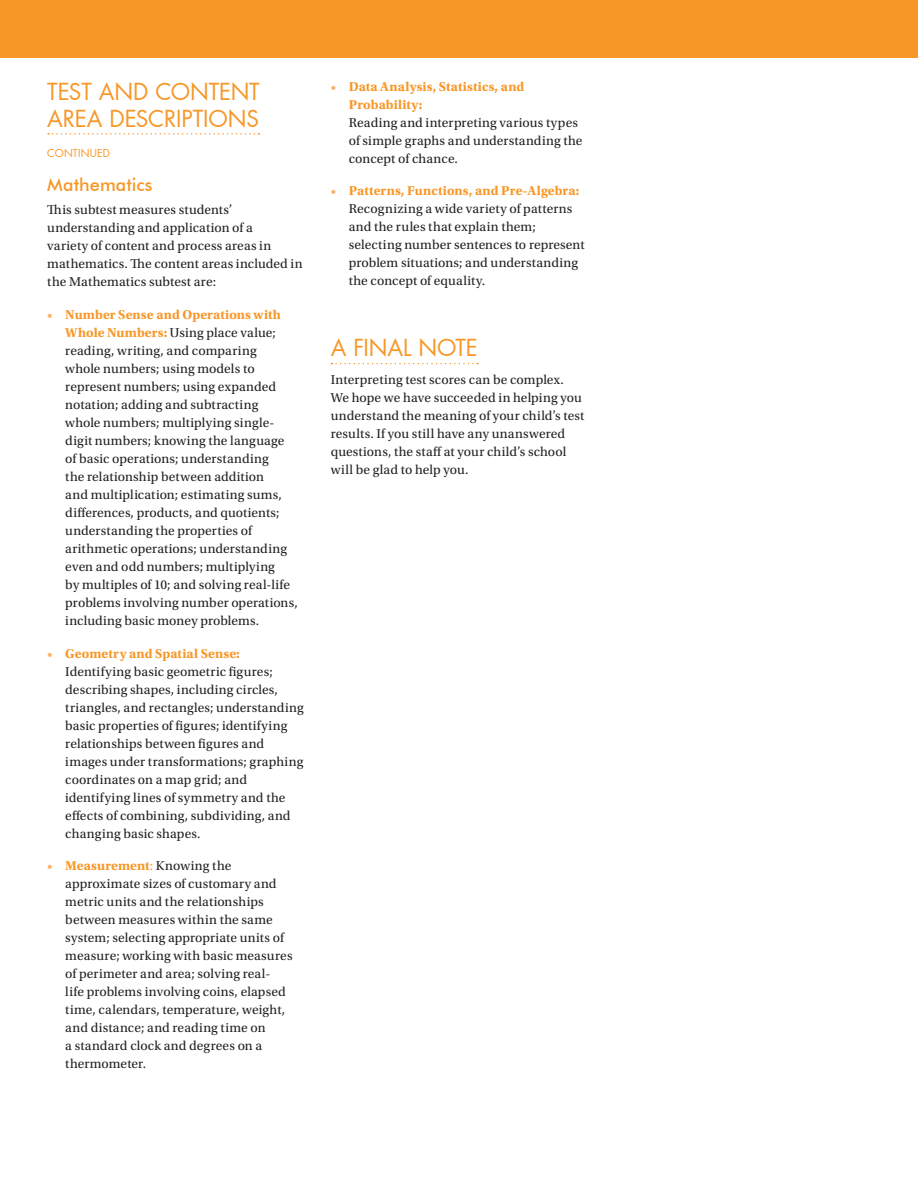
<style>
.page{position:relative;width:918px;height:1188px;background:#fff}
.page>*{position:absolute;margin:0;border:0;box-sizing:border-box;transform-origin:0 0}
.t1{font:22.5px/27px "Futura Std";letter-spacing:-.005em;color:#f79727}
.t2{font:500 18px "Futura BT";letter-spacing:.005em;color:#f79727}
.t3{font:13.5px/18px "Utopia Std";letter-spacing:.01em;color:#231f20}
.t4{font:700 13.5px/18px "Utopia Std";letter-spacing:.01em;color:#f79727}
.t5{font:10.5px "Futura Std";letter-spacing:.02em;color:#f79727}
.s1{color:#fbb467}
.s2{font-weight:700;color:#f79727}
.s3{color:#f79727}
.s4{font-weight:400;color:#fbb467}
</style>
<div class="page">
<svg style="left:48px;top:133px;width:211px;height:2px"></svg>
<svg style="left:332px;top:363px;width:146px;height:1px"></svg>
<div style="left:0;top:0;width:918px;height:58px;background:#f79727"></div>
<h1 class="t1" style="left:47px;top:80px;width:214px">TEST AND CONTENT<br>AREA DESCRIPTIONS</h1>
<p class="t5" style="left:47px;top:149px;width:64px">CONTINUED</p>
<h2 class="t2" style="left:47px;top:177px;width:107px">Mathematics</h2>
<p class="t3" style="left:47px;top:202px;width:257px">This subtest measures students’ understanding and application of a<br>variety of content and process areas in mathematics. The content areas included in the Mathematics subtest are:</p>
<p class="t3" style="left:65px;top:307px;width:234px;text-indent:-18px"><span class="s1">•</span> <span class="s2">Number Sense and Operations with Whole Numbers:</span> Using place value; reading, writing, and comparing<br>whole numbers; using models to represent numbers; using expanded notation; adding and subtracting<br>whole numbers; multiplying single&shy;digit numbers; knowing the language of basic operations; understanding<br>the relationship between addition<br>and multiplication; estimating sums, differences, products, and quotients; understanding the properties of arithmetic operations; understanding even and odd numbers; multiplying<br>by multiples of 10; and solving real-life problems involving number operations, including basic money problems.</p>
<p class="t3" style="left:65px;top:645px;width:240px;text-indent:-18px"><span class="s1">•</span> <span class="s2">Geometry and Spatial Sense:<br></span>Identifying basic geometric figures; describing shapes, including circles, triangles, and rectangles; understanding basic properties of figures; identifying relationships between figures and images under transformations; graphing coordinates on a map grid; and identifying lines of symmetry and the effects of combining, subdividing, and changing basic shapes.</p>
<p class="t3" style="left:65px;top:858px;width:229px;text-indent:-18px"><span class="s1">•</span> <span class="s2">Measurement</span><span class="s3">:</span> Knowing the approximate sizes of customary and metric units and the relationships between measures within the same system; selecting appropriate units of measure; working with basic measures of perimeter and area; solving real-<br>life problems involving coins, elapsed time, calendars, temperature, weight, and distance; and reading time on<br>a standard clock and degrees on a thermometer.</p>
<p class="t4" style="left:349px;top:79px;width:177px;text-indent:-18px"><span class="s4">•</span> Data Analysis, Statistics, and<br>Probability:</p>
<p class="t3" style="left:349px;top:114px;width:235px">Reading and interpreting various types of simple graphs and understanding the concept of chance.</p>
<p class="t3" style="left:349px;top:183px;width:237px;text-indent:-18px"><span class="s1">•</span> <span class="s2">Patterns, Functions, and Pre-Algebra:<br></span>Recognizing a wide variety of patterns and the rules that explain them; selecting number sentences to represent problem situations; and understanding the concept of equality.</p>
<h1 class="t1" style="left:331px;top:337px;width:149px">A FINAL NOTE</h1>
<p class="t3" style="left:331px;top:372px;width:255px">Interpreting test scores can be complex.<br>We hope we have succeeded in helping you understand the meaning of your child’s test results. If you still have any unanswered questions, the staff at your child’s school will be glad to help you.</p>
</div>
